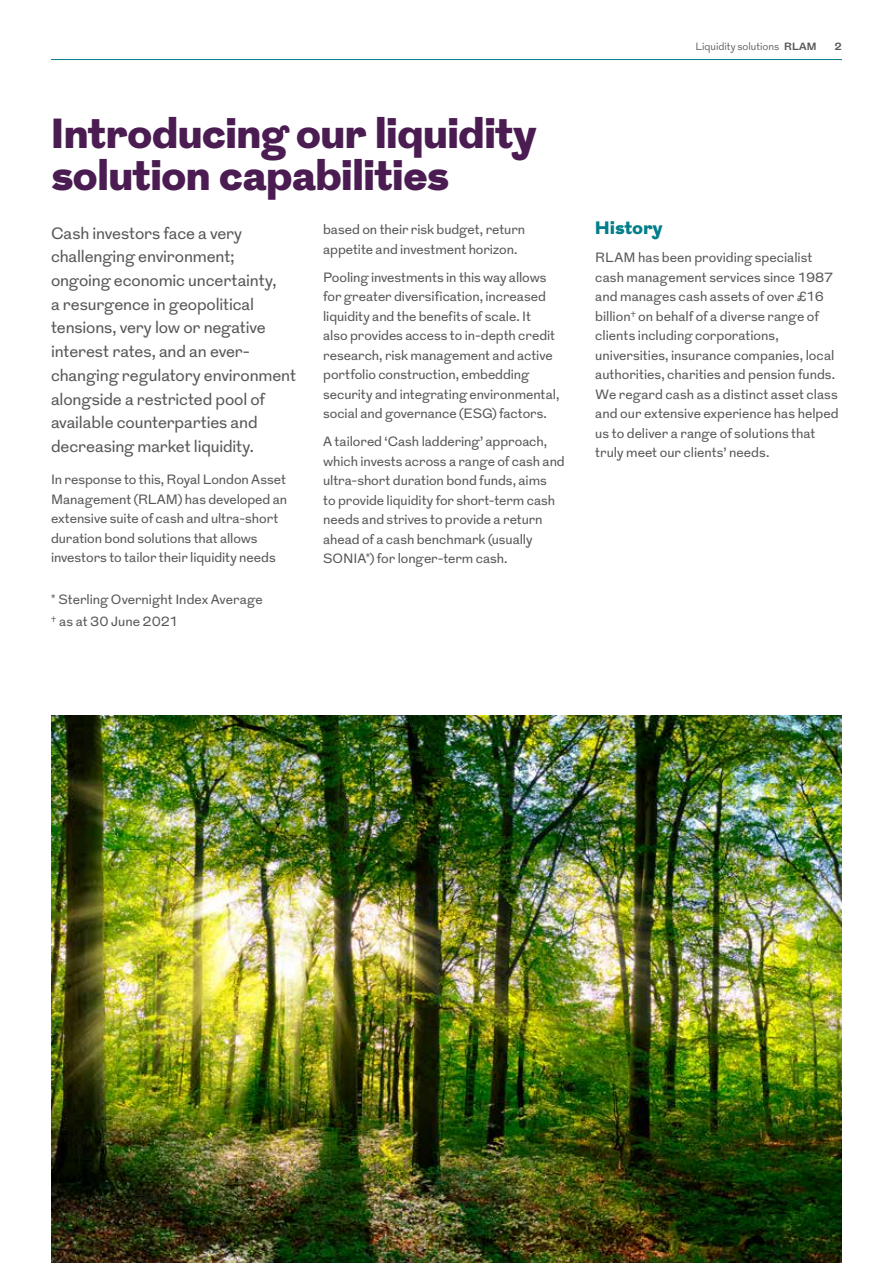
<style>
.page{position:relative;width:893px;height:1263px;background:#fff}
.page>*{position:absolute;margin:0;border:0;box-sizing:border-box;transform-origin:0 0}
.t1{font:900 42px/42px "Grot";letter-spacing:.005em;color:#4a1c51}
.t2{font:900 18px "Grot";letter-spacing:.02em;color:#007e8a}
.t3{font:16.5px/23.7px "Grot";letter-spacing:-.01em;color:#575756}
.t4{font:13.5px/19.5px "Grot";letter-spacing:-.005em;color:#575756}
.t5{font:300 10.5px "Grot";letter-spacing:-.005em;color:#575756}
.t6{font:700 10.5px "Grot";color:#575756}
.s1{font-weight:700}
</style>
<div class="page">
<img style="left:51px;top:716px;width:791px;height:547px">
<hr style="left:51px;top:59px;width:791px;height:1px;background:#007e8a">
<h1 class="t1" style="left:51px;top:115px;width:486px">Introducing our liquidity solution capabilities</h1>
<p class="t3" style="left:51px;top:222px;width:247px">Cash investors face a very challenging environment; ongoing economic uncertainty,<br>a resurgence in geopolitical tensions, very low or negative interest rates, and an ever&shy;changing regulatory environment alongside a restricted pool of available counterparties and decreasing market liquidity.</p>
<p class="t4" style="left:51px;top:470px;width:238px">In response to this, Royal London Asset Management (RLAM) has developed an extensive suite of cash and ultra-short duration bond solutions that allows investors to tailor their liquidity needs</p>
<p class="t4" style="left:323px;top:220px;width:203px">based on their risk budget, return appetite and investment horizon.</p>
<p class="t4" style="left:323px;top:268px;width:238px">Pooling investments in this way allows for greater diversification, increased liquidity and the benefits of scale. It<br>also provides access to in-depth credit research, risk management and active portfolio construction, embedding security and integrating environmental, social and governance (ESG) factors.</p>
<p class="t4" style="left:323px;top:432px;width:243px">A tailored ‘Cash laddering’ approach, which invests across a range of cash and ultra-short duration bond funds, aims<br>to provide liquidity for short-term cash needs and strives to provide a return ahead of a cash benchmark (usually SONIA<sup>*</sup>) for longer-term cash.</p>
<p class="t4" style="left:51px;top:588px;width:213px;line-height:22.2px"><sup>*</sup> Sterling Overnight Index Average <sup>†</sup> as at 30 June 2021</p>
<p class="t5" style="left:695px;top:40px;width:123px">Liquidity solutions <span class="s1">RLAM</span></p>
<p class="t6" style="left:834px;top:39px;width:9px">2</p>
<h2 class="t2" style="left:595px;top:215px;width:68px">History</h2>
<p class="t4" style="left:595px;top:249px;width:245px">RLAM has been providing specialist cash management services since 1987 and manages cash assets of over £16 billion<sup>†</sup> on behalf of a diverse range of clients including corporations, universities, insurance companies, local authorities, charities and pension funds.<br>We regard cash as a distinct asset class and our extensive experience has helped us to deliver a range of solutions that truly meet our clients’ needs.</p>
</div>
